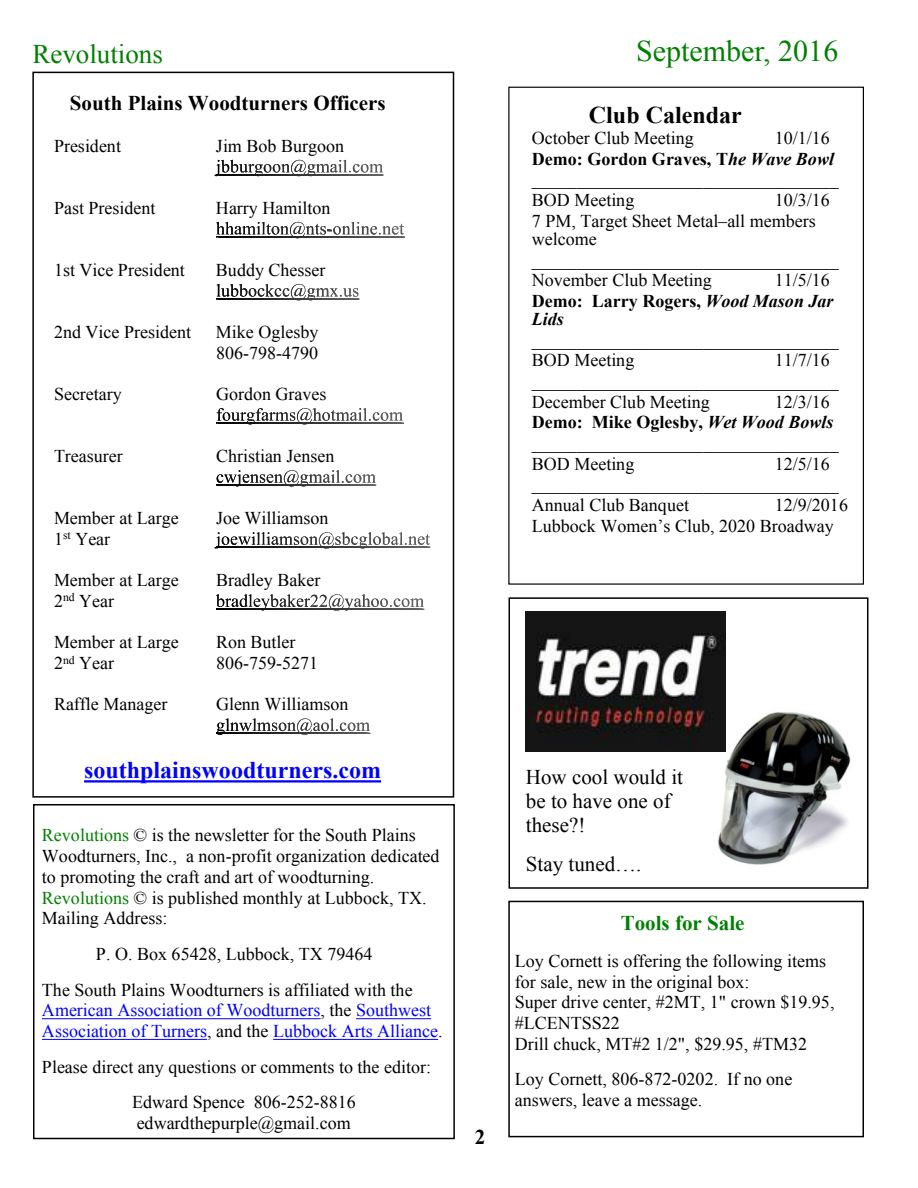
<style>
.page{position:relative;width:918px;height:1188px;background:#fff}
.page>*{position:absolute;margin:0;border:0;box-sizing:border-box;transform-origin:0 0}
.t1{font:30px "Times New Roman";color:#008000}
.t2{font:27px "Times New Roman";color:#008000}
.t3{font:700 24px "Times New Roman";color:#00f}
.t4{font:700 24px "Times New Roman";color:#000}
.t5{font:21px/24.2px "Times New Roman";color:#000}
.t6{font:700 21px "Times New Roman";color:#000}
.t7{font:700 21px "Times New Roman";color:#008000}
.t8{font:18px/20.7px "Times New Roman";color:#000}
.t9{font:18px/20.7px "Times New Roman";color:#00f}
.t10{font:700 18px/20.7px "Times New Roman";color:#000;text-align:right}
.t11{font:italic 700 18px "Times New Roman";color:#000}
.s1{color:#008000}
.s2{color:#000}
.s3{font-weight:700}
.s4{font-weight:700;font-style:italic}
.s5{font-weight:400}
.s6{font-style:italic}
</style>
<div class="page">
<div style="left:508px;top:597px;width:360px;height:292px;background:#fff;border:2px solid #000"></div>
<svg style="left:215px;top:160px;width:168px;height:16px"></svg>
<svg style="left:216px;top:222px;width:188px;height:16px"></svg>
<svg style="left:216px;top:284px;width:143px;height:16px"></svg>
<svg style="left:216px;top:408px;width:187px;height:16px"></svg>
<svg style="left:216px;top:470px;width:160px;height:17px"></svg>
<svg style="left:215px;top:532px;width:215px;height:17px"></svg>
<svg style="left:216px;top:594px;width:208px;height:17px"></svg>
<svg style="left:216px;top:718px;width:154px;height:17px"></svg>
<hr style="left:84px;top:780px;width:297px;height:3px;background:#00f">
<div style="left:32px;top:72px;width:422px;height:726px;border:2px solid #000"></div>
<hr style="left:42px;top:1018px;width:279px;height:1px;background:#00f">
<hr style="left:356px;top:1018px;width:75px;height:1px;background:#00f">
<hr style="left:42px;top:1039px;width:165px;height:1px;background:#00f">
<hr style="left:273px;top:1039px;width:165px;height:1px;background:#00f">
<div style="left:33px;top:804px;width:422px;height:335px;border:2px solid #000"></div>
<div style="left:508px;top:901px;width:356px;height:236px;border:1px solid #000"></div>
<img style="left:718px;top:708px;width:133px;height:157px">
<img style="left:526px;top:611px;width:199px;height:141px">
<h2 class="t2" style="left:32px;top:45px;width:132px">Revolutions</h2>
<p class="t6" style="left:70px;top:95px;width:317px">South Plains Woodturners Officers</p>
<p class="t8" style="left:54px;top:137px;width:69px">President</p>
<p class="t8" style="left:216px;top:137px;width:130px">Jim Bob Burgoon</p>
<p class="t8" style="left:54px;top:199px;width:103px">Past President</p>
<p class="t8" style="left:216px;top:199px;width:116px">Harry Hamilton</p>
<p class="t8" style="left:54px;top:261px;width:133px">1st Vice President</p>
<p class="t8" style="left:216px;top:261px;width:111px">Buddy Chesser</p>
<p class="t8" style="left:54px;top:323px;width:139px">2nd Vice President</p>
<p class="t8" style="left:216px;top:323px;width:104px">Mike Oglesby<br>806-798-4790</p>
<p class="t8" style="left:54px;top:385px;width:69px">Secretary</p>
<p class="t8" style="left:216px;top:385px;width:112px">Gordon Graves</p>
<p class="t8" style="left:54px;top:447px;width:70px">Treasurer</p>
<p class="t8" style="left:216px;top:447px;width:120px">Christian Jensen</p>
<p class="t8" style="left:54px;top:509px;width:126px">Member at Large</p>
<p class="t8" style="left:216px;top:509px;width:114px">Joe Williamson</p>
<p class="t8" style="left:54px;top:530px;width:58px">1<sup>st</sup> Year</p>
<p class="t8" style="left:54px;top:571px;width:126px">Member at Large</p>
<p class="t8" style="left:216px;top:571px;width:106px">Bradley Baker</p>
<p class="t8" style="left:54px;top:592px;width:62px">2<sup>nd</sup> Year</p>
<p class="t8" style="left:54px;top:634px;width:126px">Member at Large</p>
<p class="t8" style="left:216px;top:634px;width:81px">Ron Butler</p>
<p class="t8" style="left:54px;top:654px;width:62px">2<sup>nd</sup> Year</p>
<p class="t8" style="left:216px;top:654px;width:104px">806-759-5271</p>
<p class="t8" style="left:54px;top:696px;width:115px">Raffle Manager</p>
<p class="t8" style="left:216px;top:696px;width:134px">Glenn Williamson</p>
<h3 class="t3" style="left:84px;top:761px;width:298px">southplainswoodturners.com</h3>
<p class="t8" style="left:42px;top:827px;width:399px"><span class="s1">Revolutions</span> © is the newsletter for the South Plains Woodturners, Inc., a non-profit organization dedicated to promoting the craft and art of woodturning.<br><span class="s1">Revolutions</span> © is published monthly at Lubbock, TX.<br>Mailing Address:</p>
<p class="t8" style="left:42px;top:938px;width:372px;line-height:35.7px;text-indent:54px">P. O. Box 65428, Lubbock, TX 79464<br>The South Plains Woodturners is affiliated with the</p>
<p class="t9" style="left:42px;top:1002px;width:402px">American Association of Woodturners<span class="s2">, the</span> Southwest<br>Association of Turners<span class="s2">, and the</span> Lubbock Arts Alliance<span class="s2">.</span></p>
<p class="t8" style="left:132px;top:1051px;width:300px;line-height:35.7px;text-indent:-90px">Please direct any questions or comments to the editor:<br>Edward Spence 806-252-8816</p>
<p class="t8" style="left:137px;top:1114px;width:216px">edwardthepurple@gmail.com</p>
<h1 class="t1" style="left:636px;top:40px;width:204px">September, 2016</h1>
<h3 class="t4" style="left:589px;top:107px;width:154px">Club Calendar</h3>
<p class="t8" style="left:532px;top:129px;width:163px">October Club Meeting</p>
<p class="t8" style="left:532px;top:129px;width:308px;text-indent:243px">10/1/16<br><span class="s3">Demo: Gordon Graves, T</span><span class="s4">he Wave Bowl </span>__________________________________<br>BOD Meeting</p>
<p class="t8" style="left:532px;top:192px;width:300px;text-indent:243px">10/3/16<br>7 PM, Target Sheet Metal–all members</p>
<p class="t8" style="left:532px;top:230px;width:308px">welcome __________________________________<br>November Club Meeting</p>
<p class="t10" style="left:532px;top:272px;width:303px"><span class="s5">11/5/16<br></span>Demo: Larry Rogers, <span class="s6">Wood Mason Jar</span></p>
<p class="t11" style="left:532px;top:313px;width:34px">Lids</p>
<p class="t8" style="left:532px;top:331px;width:308px">__________________________________<br>BOD Meeting</p>
<p class="t8" style="left:532px;top:352px;width:308px;text-indent:243px">11/7/16 __________________________________<br>December Club Meeting</p>
<p class="t8" style="left:532px;top:393px;width:308px;text-indent:243px">12/3/16<br><span class="s3">Demo: Mike Oglesby,</span> <span class="s4">Wet Wood Bowls </span>__________________________________<br>BOD Meeting</p>
<p class="t8" style="left:532px;top:455px;width:308px;text-indent:243px">12/5/16 __________________________________<br>Annual Club Banquet</p>
<p class="t8" style="left:532px;top:496px;width:318px;text-indent:243px">12/9/2016<br>Lubbock Women’s Club, 2020 Broadway</p>
<p class="t6" style="left:475px;top:1130px;width:12px">2</p>
<p class="t5" style="left:526px;top:767px;width:159px">How cool would it be to have one of these?!</p>
<p class="t5" style="left:526px;top:854px;width:117px">Stay tuned….</p>
<p class="t7" style="left:621px;top:916px;width:125px">Tools for Sale</p>
<p class="t8" style="left:515px;top:952px;width:321px">Loy Cornett is offering the following items for sale, new in the original box:<br>Super drive center, #2MT, 1" crown $19.95, #LCENTSS22<br>Drill chuck, MT#2 1/2", $29.95, #TM32</p>
<p class="t8" style="left:515px;top:1071px;width:279px">Loy Cornett, 806-872-0202. If no one answers, leave a message.</p>
</div>
